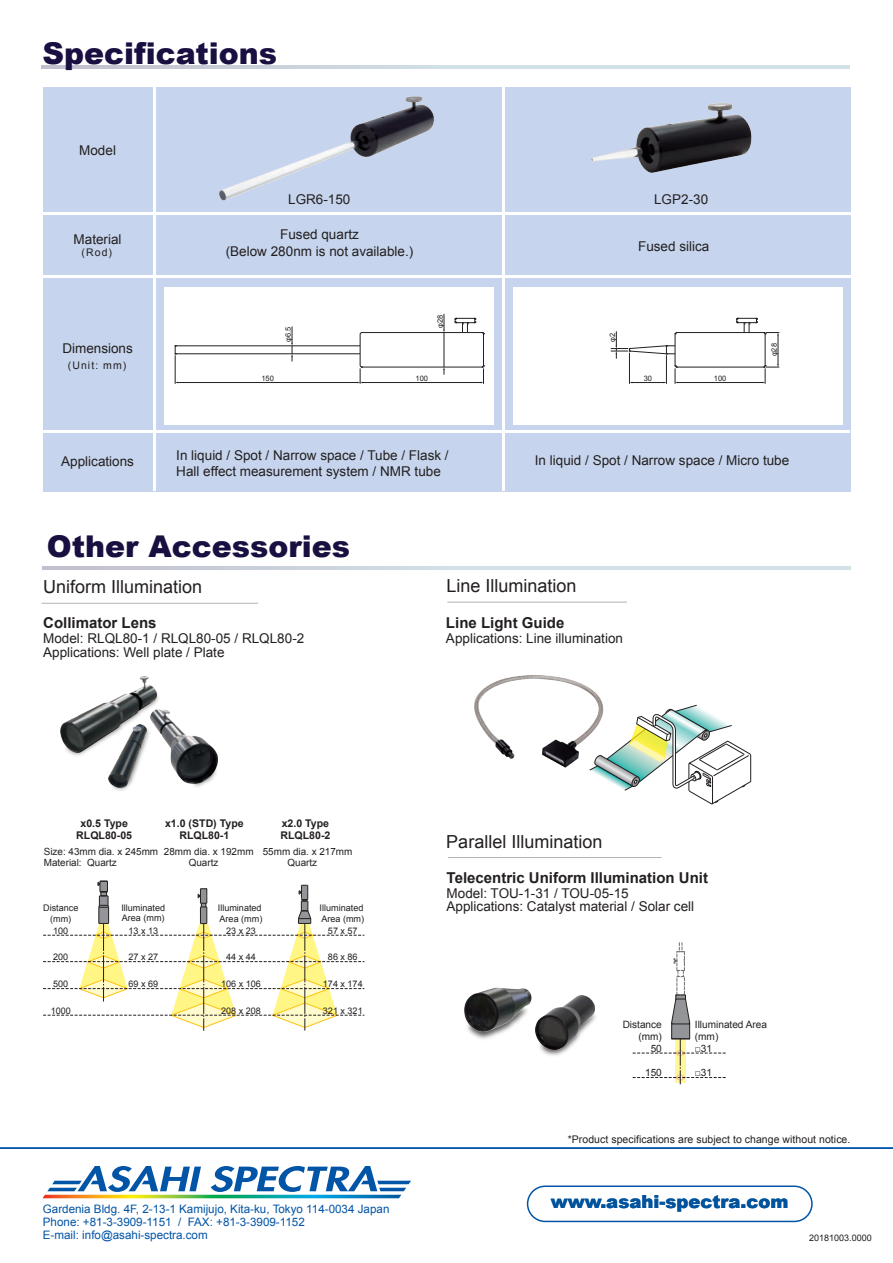
<style>
.page{position:relative;width:893px;height:1263px;background:#fff}
.page>*{position:absolute;margin:0;border:0;box-sizing:border-box;transform-origin:0 0}
.t1{font:900 30px "Arial";color:#190f40}
.t2{font:18px "Arial";color:#231f20}
.t3{font:900 18px "Arial";color:#0154a6}
.t4{font:700 15px "Arial";color:#231f20}
.t5{font:13.5px/13.5px "Arial";color:#231f20}
.t6{font:11.7px/13px "Arial";color:#0154a6}
.t7{font:700 10.65px/12.1px "Arial";color:#231f20;text-align:center}
.t8{font:10.5px "Arial";letter-spacing:.005em;color:#231f20}
.t9{font:10.05px/12px "Arial";color:#231f20}
.t10{font:9.9px/11.2px "Arial";color:#231f20}
.t11{font:9px/10.6px "Arial";color:#231f20}
.t12{font:7.5px "Arial";color:#231f20}
</style>
<div class="page">
<svg style="left:43px;top:1166px;width:368px;height:32px"></svg>
<div style="left:527px;top:1185px;width:286px;height:37px;border:2px solid #0154a6;border-radius:18px"></div>
<hr style="left:0;top:1147px;width:893px;height:2px;background:#0154a6">
<svg style="left:42px;top:65px;width:807px;height:4px;background:#cdd7e0"></svg>
<hr style="left:42px;top:603px;width:216px;height:1px;background:#b2b3b7">
<hr style="left:447px;top:602px;width:180px;height:1px;background:#b2b3b7">
<hr style="left:448px;top:857px;width:213px;height:1px;background:#b2b3b7">
<img style="left:469px;top:1032px;width:34px;height:7px">
<img style="left:464px;top:987px;width:68px;height:45px">
<img style="left:540px;top:1008px;width:56px;height:48px">
<img style="left:535px;top:995px;width:59px;height:54px">
<img style="left:474px;top:675px;width:129px;height:93px">
<svg style="left:589px;top:704px;width:163px;height:101px"></svg>
<svg style="left:633px;top:942px;width:93px;height:142px"></svg>
<svg style="left:43px;top:566px;width:807px;height:3px;background:#cdd7e0"></svg>
<div style="left:43px;top:87px;width:807px;height:404px;background:#c6d5ed"></div>
<hr style="left:43px;top:212px;width:807px;height:3px;background:#fff">
<hr style="left:43px;top:275px;width:807px;height:3px;background:#fff">
<div style="left:513px;top:287px;width:330px;height:137px;background:#fff"></div>
<div style="left:164px;top:287px;width:329px;height:137px;background:#fff"></div>
<hr style="left:153px;top:87px;width:3px;height:404px;background:#fff">
<hr style="left:502px;top:87px;width:3px;height:404px;background:#fff">
<hr style="left:177px;top:382px;width:181px;height:1px;background:#231f20">
<svg style="left:291px;top:327px;width:2px;height:34px"></svg>
<img style="left:219px;top:96px;width:215px;height:105px">
<hr style="left:175px;top:345px;width:185px;height:1px;background:#231f20">
<hr style="left:175px;top:353px;width:185px;height:1px;background:#231f20">
<svg style="left:175px;top:345px;width:3px;height:39px"></svg>
<svg style="left:357px;top:314px;width:127px;height:70px"></svg>
<svg style="left:611px;top:317px;width:168px;height:67px"></svg>
<hr style="left:42px;top:430px;width:807px;height:3px;background:#fff">
<img style="left:591px;top:103px;width:161px;height:70px">
<img style="left:112px;top:694px;width:94px;height:97px">
<svg style="left:70px;top:753px;width:85px;height:34px"></svg>
<img style="left:150px;top:710px;width:68px;height:73px">
<img style="left:109px;top:753px;width:37px;height:34px">
<img style="left:61px;top:677px;width:96px;height:76px">
<svg style="left:43px;top:881px;width:321px;height:150px"></svg>
<h1 class="t1" style="left:43px;top:31px;width:236px">Specifications</h1>
<p class="t5" style="left:79px;top:144px;width:38px">Model</p>
<p class="t5" style="left:74px;top:233px;width:50px">Material</p>
<p class="t8" style="left:82px;top:245px;width:32px">(Rod)</p>
<p class="t5" style="left:62px;top:341px;width:72px">Dimensions</p>
<p class="t8" style="left:68px;top:358px;width:60px">(Unit: mm)</p>
<p class="t5" style="left:288px;top:192px;width:64px">LGR6-150</p>
<p class="t5" style="left:654px;top:192px;width:56px">LGP2-30</p>
<p class="t5" style="left:226px;top:227px;width:189px;line-height:16.2px;text-align:center">Fused quartz<br>(Below 280nm is not available.)</p>
<p class="t5" style="left:638px;top:240px;width:73px">Fused silica</p>
<p class="t12" style="left:435px;top:328px;width:15px;rotate:-90deg">φ28</p>
<p class="t12" style="left:283px;top:342px;width:17px;rotate:-90deg">φ6.5</p>
<p class="t12" style="left:607px;top:342px;width:11px;rotate:-90deg">φ2</p>
<p class="t12" style="left:261px;top:374px;width:14px">150</p>
<p class="t12" style="left:416px;top:374px;width:14px">100</p>
<p class="t12" style="left:644px;top:374px;width:10px">30</p>
<p class="t12" style="left:714px;top:374px;width:14px">100</p>
<p class="t12" style="left:769px;top:356px;width:15px;rotate:-90deg">φ28</p>
<p class="t5" style="left:176px;top:447px;width:274px;line-height:16.2px">In liquid / Spot / Narrow space / Tube / Flask /<br>Hall effect measurement system / NMR tube</p>
<p class="t5" style="left:61px;top:455px;width:74px">Applications</p>
<p class="t5" style="left:535px;top:454px;width:256px">In liquid / Spot / Narrow space / Micro tube</p>
<h1 class="t1" style="left:47px;top:524px;width:305px">Other Accessories</h1>
<h2 class="t2" style="left:43px;top:575px;width:161px">Uniform Illumination</h2>
<h2 class="t2" style="left:446px;top:574px;width:132px">Line Illumination</h2>
<p class="t4" style="left:43px;top:613px;width:115px">Collimator Lens</p>
<p class="t5" style="left:43px;top:632px;width:263px">Model: RLQL80-1 / RLQL80-05 / RLQL80-2<br>Applications: Well plate / Plate</p>
<p class="t4" style="left:446px;top:613px;width:120px">Line Light Guide</p>
<p class="t5" style="left:446px;top:632px;width:179px">Applications: Line illumination</p>
<p class="t7" style="left:76px;top:817px;width:57px">x0.5 Type<br>RLQL80-05</p>
<p class="t7" style="left:165px;top:817px;width:80px">x1.0 (STD) Type<br>RLQL80-1</p>
<p class="t10" style="left:189px;top:846px;width:66px;text-indent:-25px">28mm dia. x 192mm<br>Quartz</p>
<p class="t7" style="left:280px;top:817px;width:51px;text-align:left">x2.0 Type<br>RLQL80-2</p>
<p class="t10" style="left:44px;top:846px;width:116px">Size: 43mm dia. x 245mm<br>Material: Quartz</p>
<p class="t10" style="left:287px;top:846px;width:66px;text-indent:-25px">55mm dia. x 217mm<br>Quartz</p>
<p class="t11" style="left:320px;top:903px;width:46px">Illuminated<br>Area (mm)</p>
<p class="t11" style="left:328px;top:925px;width:31px">57 x 57</p>
<p class="t11" style="left:328px;top:952px;width:31px">86 x 86</p>
<p class="t11" style="left:323px;top:979px;width:41px">174 x 174</p>
<p class="t11" style="left:323px;top:1005px;width:41px">321 x 321</p>
<p class="t11" style="left:121px;top:902px;width:45px">Illuminated<br>Area (mm)</p>
<p class="t11" style="left:128px;top:925px;width:31px">13 x 13</p>
<p class="t11" style="left:128px;top:952px;width:31px">27 x 27</p>
<p class="t11" style="left:128px;top:979px;width:31px">69 x 69</p>
<p class="t11" style="left:43px;top:903px;width:37px;text-align:center">Distance (mm)</p>
<p class="t11" style="left:53px;top:925px;width:17px">100</p>
<p class="t11" style="left:53px;top:952px;width:17px">200</p>
<p class="t11" style="left:53px;top:979px;width:17px">500</p>
<p class="t11" style="left:51px;top:1005px;width:22px">1000</p>
<p class="t11" style="left:218px;top:903px;width:46px">Illuminated<br>Area (mm)</p>
<p class="t11" style="left:226px;top:925px;width:31px">23 x 23</p>
<p class="t11" style="left:226px;top:952px;width:31px">44 x 44</p>
<p class="t11" style="left:221px;top:979px;width:41px">106 x 106</p>
<p class="t11" style="left:221px;top:1005px;width:41px">208 x 208</p>
<p class="t6" style="left:43px;top:1202px;width:348px">Gardenia Bldg. 4F, 2-13-1 Kamijujo, Kita-ku, Tokyo 114-0034 Japan<br>Phone: +81-3-3909-1151 / FAX: +81-3-3909-1152<br>E-mail: info@asahi-spectra.com</p>
<h2 class="t2" style="left:446px;top:829px;width:158px">Parallel Illumination</h2>
<p class="t4" style="left:447px;top:867px;width:263px">Telecentric Uniform Illumination Unit</p>
<p class="t5" style="left:447px;top:886px;width:249px">Model: TOU-1-31 / TOU-05-15<br>Applications: Catalyst material / Solar cell</p>
<p class="t9" style="left:623px;top:1018px;width:41px;text-align:right">Distance (mm)<br>50</p>
<p class="t9" style="left:645px;top:1067px;width:18px">150</p>
<p class="t9" style="left:695px;top:1018px;width:74px">Illuminated Area (mm)</p>
<p class="t9" style="left:695px;top:1042px;width:19px">□31</p>
<p class="t9" style="left:695px;top:1067px;width:19px">□31</p>
<p class="t8" style="left:568px;top:1133px;width:284px">*Product specifications are subject to change without notice.</p>
<h2 class="t3" style="left:551px;top:1188px;width:239px">www.asahi-spectra.com</h2>
<p class="t11" style="left:809px;top:1233px;width:64px">20181003.0000</p>
</div>
